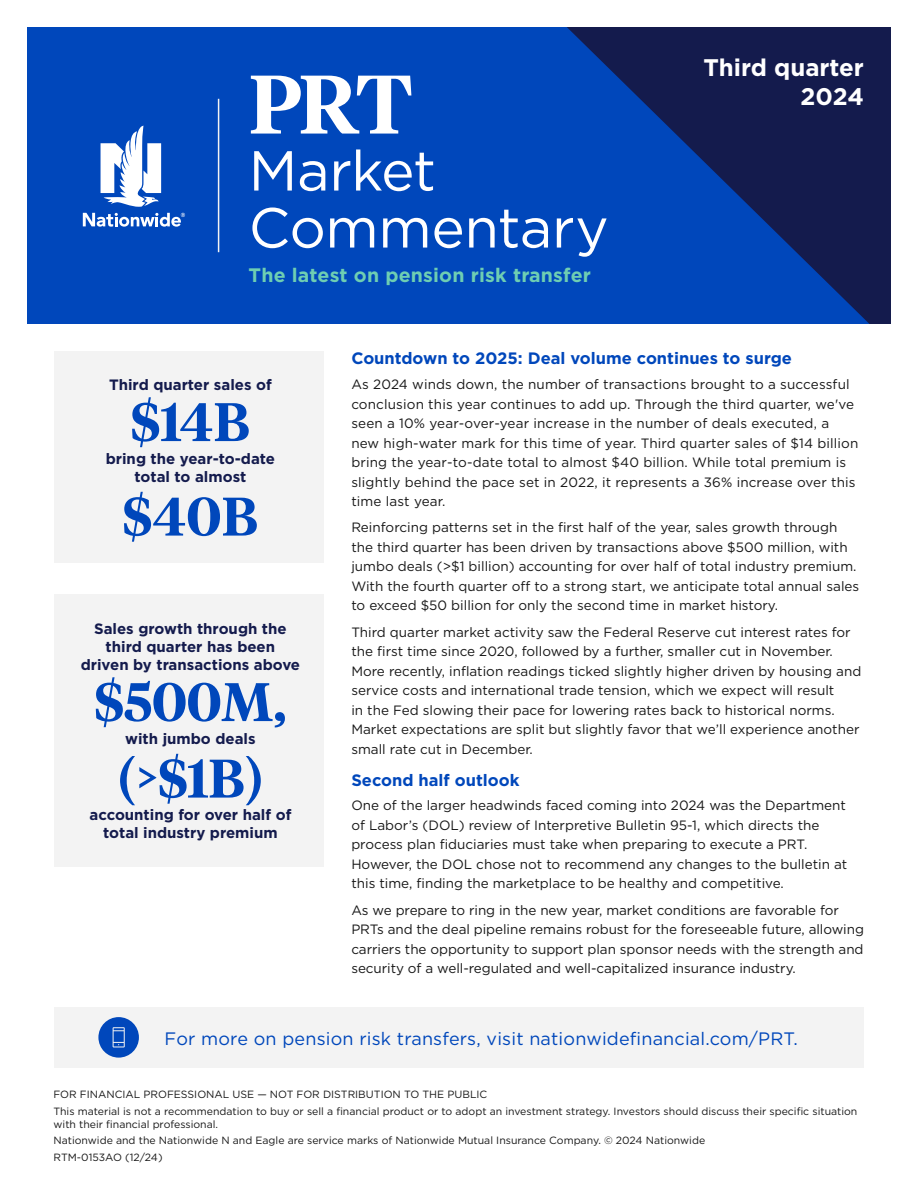
<style>
.page{position:relative;width:918px;height:1188px;background:#fff}
.page>*{position:absolute;margin:0;border:0;box-sizing:border-box;transform-origin:0 0}
.t1{font:600 82.5px "Tiempos Headline";color:#fff}
.t2{font:56.25px/57px "Gotham";letter-spacing:-.01em;color:#fff}
.Subhead{font:600 54px "Tiempos Headline";letter-spacing:-.01em;color:#0047bb}
.Subhead-2{font:700 24px/28.8px "Gotham";color:#fff;text-align:right}
.Subhead-3{font:700 19.5px "Gotham";letter-spacing:.01em;color:#6eceb2}
.Body_copy{font:18px "Gotham";letter-spacing:.01em;color:#0047bb}
.Subhead-4{font:700 16.5px "Gotham";color:#0047bb}
.Subhead-5{font:700 15px/18px "Gotham";color:#141b4d;text-align:center}
.Body_copy-2{font:13.5px/19.5px "Gotham";color:#171717}
.Disclosure{font:10.5px/12.6px "Gotham";color:#171717}
</style>
<div class="page">
<div style="left:27px;top:27px;width:864px;height:297px;background:#0047bb"></div>
<svg style="left:567px;top:27px;width:324px;height:297px;fill:#141b4d"></svg>
<svg style="left:83px;top:213px;width:102px;height:14px"></svg>
<svg style="left:101px;top:125px;width:60px;height:82px"></svg>
<div style="left:54px;top:351px;width:269px;height:212px;background:#f3f3f3"></div>
<div style="left:54px;top:594px;width:269px;height:272px;background:#f3f3f3"></div>
<hr style="left:218px;top:99px;width:1px;height:153px;background:#f3f3f3">
<div style="left:54px;top:1007px;width:810px;height:61px;background:#f3f3f3"></div>
<svg style="left:98px;top:1017px;width:41px;height:41px"></svg>
<h1 class="t1" style="left:249px;top:48px;width:166px">PRT</h1>
<h1 class="t2" style="left:249px;top:141px;width:362px">Market<br>Commentary</h1>
<h2 class="Subhead-3" style="left:249px;top:262px;width:344px">The latest on pension risk transfer</h2>
<h2 class="Subhead-2" style="left:703px;top:53px;width:162px">Third quarter<br>2024</h2>
<h2 class="Subhead-5" style="left:109px;top:376px;width:164px">Third quarter sales of</h2>
<h2 class="Subhead" style="left:131px;top:385px;width:121px">$14B</h2>
<h2 class="Subhead-5" style="left:106px;top:449px;width:171px">bring the year-to-date total to almost</h2>
<h2 class="Subhead" style="left:123px;top:479px;width:137px">$40B</h2>
<h2 class="Subhead-5" style="left:81px;top:620px;width:221px">Sales growth through the third quarter has been driven by transactions above</h2>
<h2 class="Subhead" style="left:94px;top:665px;width:194px">$500M,</h2>
<h2 class="Subhead-5" style="left:125px;top:729px;width:132px">with jumbo deals</h2>
<h2 class="Subhead" style="left:117px;top:741px;width:149px">(&gt;$1B)</h2>
<h2 class="Subhead-5" style="left:89px;top:806px;width:203px">accounting for over half of total industry premium</h2>
<h2 class="Subhead-4" style="left:351px;top:347px;width:442px">Countdown to 2025: Deal volume continues to surge</h2>
<p class="Body_copy-2" style="left:351px;top:374px;width:509px">As 2024 winds down, the number of transactions brought to a successful conclusion this year continues to add up. Through the third quarter, we've seen a 10% year-over-year increase in the number of deals executed, a new high-water mark for this time of year. Third quarter sales of $14 billion bring the year-to-date total to almost $40 billion. While total premium is slightly behind the pace set in 2022, it represents a 36% increase over this time last year.</p>
<p class="Body_copy-2" style="left:351px;top:518px;width:509px">Reinforcing patterns set in the first half of the year, sales growth through the third quarter has been driven by transactions above $500 million, with jumbo deals (&gt;$1 billion) accounting for over half of total industry premium.<br>With the fourth quarter off to a strong start, we anticipate total annual sales to exceed $50 billion for only the second time in market history.</p>
<p class="Body_copy-2" style="left:351px;top:622px;width:512px">Third quarter market activity saw the Federal Reserve cut interest rates for the first time since 2020, followed by a further, smaller cut in November.<br>More recently, inflation readings ticked slightly higher driven by housing and service costs and international trade tension, which we expect will result<br>in the Fed slowing their pace for lowering rates back to historical norms.<br>Market expectations are split but slightly favor that we’ll experience another small rate cut in December.</p>
<h2 class="Subhead-4" style="left:351px;top:769px;width:170px">Second half outlook</h2>
<p class="Body_copy-2" style="left:351px;top:796px;width:498px">One of the larger headwinds faced coming into 2024 was the Department of Labor’s (DOL) review of Interpretive Bulletin 95-1, which directs the process plan fiduciaries must take when preparing to execute a PRT.<br>However, the DOL chose not to recommend any changes to the bulletin at this time, finding the marketplace to be healthy and competitive.</p>
<p class="Body_copy-2" style="left:351px;top:900px;width:514px">As we prepare to ring in the new year, market conditions are favorable for PRTs and the deal pipeline remains robust for the foreseeable future, allowing carriers the opportunity to support plan sponsor needs with the strength and security of a well-regulated and well-capitalized insurance industry.</p>
<p class="Body_copy" style="left:165px;top:1027px;width:635px">For more on pension risk transfers, visit nationwidefinancial.com/PRT.</p>
<p class="Disclosure" style="left:54px;top:1088px;width:435px">FOR FINANCIAL PROFESSIONAL USE — NOT FOR DISTRIBUTION TO THE PUBLIC</p>
<p class="Disclosure" style="left:54px;top:1105px;width:805px">This material is not a recommendation to buy or sell a financial product or to adopt an investment strategy. Investors should discuss their specific situation with their financial professional.</p>
<p class="Disclosure" style="left:54px;top:1134px;width:653px">Nationwide and the Nationwide N and Eagle are service marks of Nationwide Mutual Insurance Company. © 2024 Nationwide</p>
<p class="Disclosure" style="left:54px;top:1151px;width:111px">RTM-0153AO (12/24)</p>
</div>
